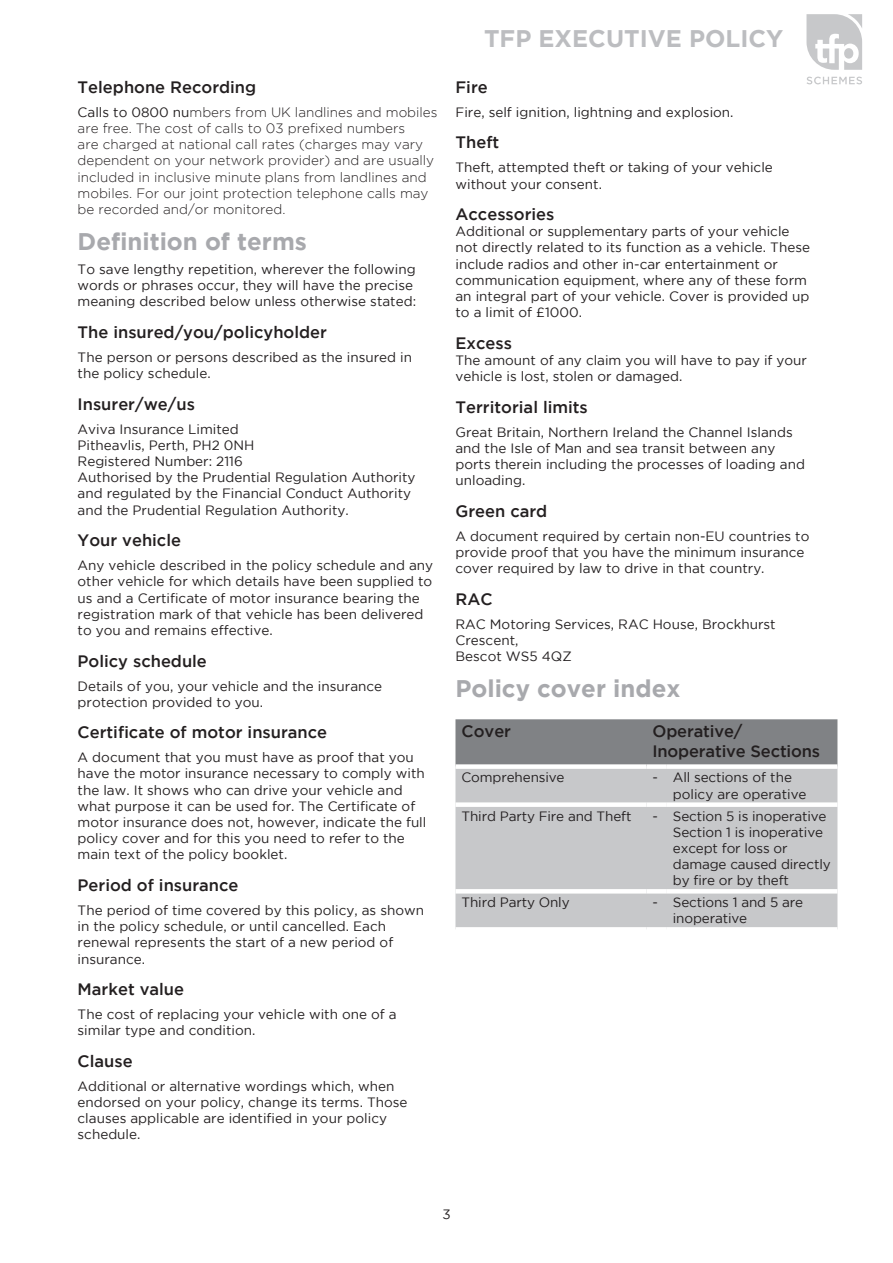
<style>
.page{position:relative;width:893px;height:1263px;background:#fff}
.page>*{position:absolute;margin:0;border:0;box-sizing:border-box;transform-origin:0 0}
.t1{font:700 24px "Gotham";color:#a8a9ad}
.t2{font:700 24px "Gotham";color:#bcbdc0}
.t3{font:500 16.5px/19.8px "Gotham";color:#231f20}
.t4{font:13.5px/16.2px "Gotham";color:#231f20}
.t5{font:300 13.5px/16.2px "Gotham";color:#231f20}
.s1{font-weight:400}
</style>
<div class="page">
<svg style="left:807px;top:77px;width:55px;height:7px"></svg>
<svg style="left:806px;top:14px;width:56px;height:56px"></svg>
<div style="left:455px;top:719px;width:382px;height:45px;background:#808285"></div>
<div style="left:455px;top:769px;width:382px;height:158px;background:#c7c8ca"></div>
<div style="left:455px;top:802px;width:191px;height:5px;background:#fff"></div>
<div style="left:646px;top:802px;width:21px;height:5px;background:#fff"></div>
<div style="left:667px;top:802px;width:170px;height:5px;background:#fff"></div>
<hr style="left:455px;top:889px;width:191px;height:4px;background:#fff">
<hr style="left:646px;top:889px;width:21px;height:4px;background:#fff">
<hr style="left:667px;top:889px;width:170px;height:4px;background:#fff">
<p class="t3" style="left:78px;top:77px;width:180px">Telephone Recording</p>
<p class="t5" style="left:78px;top:104px;width:361px"><span class="s1">Calls to 0800 nu</span>mbers from UK landlines and mobiles are free. The cost of calls to 03 prefixed numbers<br>are charged at national call rates (charges may vary dependent on your network provider) and are usually included in inclusive minute plans from landlines and mobiles. For our joint protection telephone calls may be recorded and/or monitored.</p>
<h1 class="t1" style="left:78px;top:228px;width:231px">Definition of terms</h1>
<p class="t4" style="left:78px;top:261px;width:340px">To save lengthy repetition, wherever the following words or phrases occur, they will have the precise meaning described below unless otherwise stated:</p>
<p class="t3" style="left:78px;top:322px;width:251px">The insured/you/policyholder</p>
<p class="t4" style="left:78px;top:349px;width:336px">The person or persons described as the insured in the policy schedule.</p>
<p class="t3" style="left:78px;top:394px;width:119px">Insurer/we/us</p>
<p class="t4" style="left:78px;top:421px;width:339px">Aviva Insurance Limited<br>Pitheavlis, Perth, PH2 0NH<br>Registered Number: 2116<br>Authorised by the Prudential Regulation Authority and regulated by the Financial Conduct Authority and the Prudential Regulation Authority.</p>
<p class="t3" style="left:78px;top:530px;width:105px">Your vehicle</p>
<p class="t4" style="left:78px;top:557px;width:357px">Any vehicle described in the policy schedule and any other vehicle for which details have been supplied to us and a Certificate of motor insurance bearing the registration mark of that vehicle has been delivered to you and remains effective.</p>
<p class="t3" style="left:78px;top:650px;width:131px">Policy schedule</p>
<p class="t4" style="left:78px;top:677px;width:306px">Details of you, your vehicle and the insurance protection provided to you.</p>
<p class="t3" style="left:78px;top:722px;width:251px">Certificate of motor insurance</p>
<p class="t4" style="left:78px;top:749px;width:350px">A document that you must have as proof that you have the motor insurance necessary to comply with the law. It shows who can drive your vehicle and what purpose it can be used for. The Certificate of motor insurance does not, however, indicate the full policy cover and for this you need to refer to the main text of the policy booklet.</p>
<p class="t3" style="left:78px;top:875px;width:162px">Period of insurance</p>
<p class="t4" style="left:78px;top:902px;width:348px">The period of time covered by this policy, as shown in the policy schedule, or until cancelled. Each renewal represents the start of a new period of insurance.</p>
<p class="t3" style="left:78px;top:979px;width:108px">Market value</p>
<p class="t4" style="left:78px;top:1006px;width:321px">The cost of replacing your vehicle with one of a similar type and condition.</p>
<p class="t3" style="left:78px;top:1051px;width:57px">Clause</p>
<p class="t4" style="left:78px;top:1078px;width:331px">Additional or alternative wordings which, when endorsed on your policy, change its terms. Those clauses applicable are identified in your policy schedule.</p>
<h1 class="t2" style="left:484px;top:25px;width:301px">TFP EXECUTIVE POLICY</h1>
<p class="t3" style="left:455px;top:77px;width:34px">Fire</p>
<p class="t4" style="left:455px;top:104px;width:280px">Fire, self ignition, lightning and explosion.</p>
<p class="t3" style="left:455px;top:132px;width:45px">Theft</p>
<p class="t4" style="left:455px;top:159px;width:319px">Theft, attempted theft or taking of your vehicle without your consent.</p>
<p class="t3" style="left:455px;top:204px;width:100px">Accessories</p>
<p class="t4" style="left:455px;top:223px;width:356px">Additional or supplementary parts of your vehicle not directly related to its function as a vehicle. These include radios and other in-car entertainment or communication equipment, where any of these form an integral part of your vehicle. Cover is provided up to a limit of £1000.</p>
<p class="t3" style="left:455px;top:333px;width:58px">Excess</p>
<p class="t4" style="left:455px;top:352px;width:353px">The amount of any claim you will have to pay if your vehicle is lost, stolen or damaged.</p>
<p class="t3" style="left:455px;top:397px;width:134px">Territorial limits</p>
<p class="t4" style="left:455px;top:424px;width:351px">Great Britain, Northern Ireland the Channel Islands and the Isle of Man and sea transit between any ports therein including the processes of loading and unloading.</p>
<p class="t3" style="left:455px;top:501px;width:93px">Green card</p>
<p class="t4" style="left:455px;top:528px;width:355px">A document required by certain non-EU countries to provide proof that you have the minimum insurance cover required by law to drive in that country.</p>
<p class="t3" style="left:455px;top:589px;width:39px">RAC</p>
<p class="t4" style="left:455px;top:616px;width:322px">RAC Motoring Services, RAC House, Brockhurst<br>Crescent,<br>Bescot WS5 4QZ</p>
<h1 class="t1" style="left:455px;top:675px;width:226px">Policy cover index</h1>
<p class="t3" style="left:461px;top:721px;width:51px">Cover</p>
<p class="t3" style="left:652px;top:721px;width:169px">Operative/<br>Inoperative Sections</p>
<p class="t4" style="left:461px;top:769px;width:105px">Comprehensive</p>
<p class="t4" style="left:673px;top:769px;width:135px;text-indent:-20px">- All sections of the policy are operative</p>
<p class="t4" style="left:461px;top:807px;width:172px">Third Party Fire and Theft</p>
<p class="t4" style="left:673px;top:807px;width:159px;text-indent:-20px">- Section 5 is inoperative<br>Section 1 is inoperative except for loss or damage caused directly by fire or by theft</p>
<p class="t4" style="left:461px;top:894px;width:110px">Third Party Only</p>
<p class="t4" style="left:673px;top:894px;width:132px;text-indent:-20px">- Sections 1 and 5 are inoperative</p>
<p class="t4" style="left:442px;top:1206px;width:10px">3</p>
</div>
